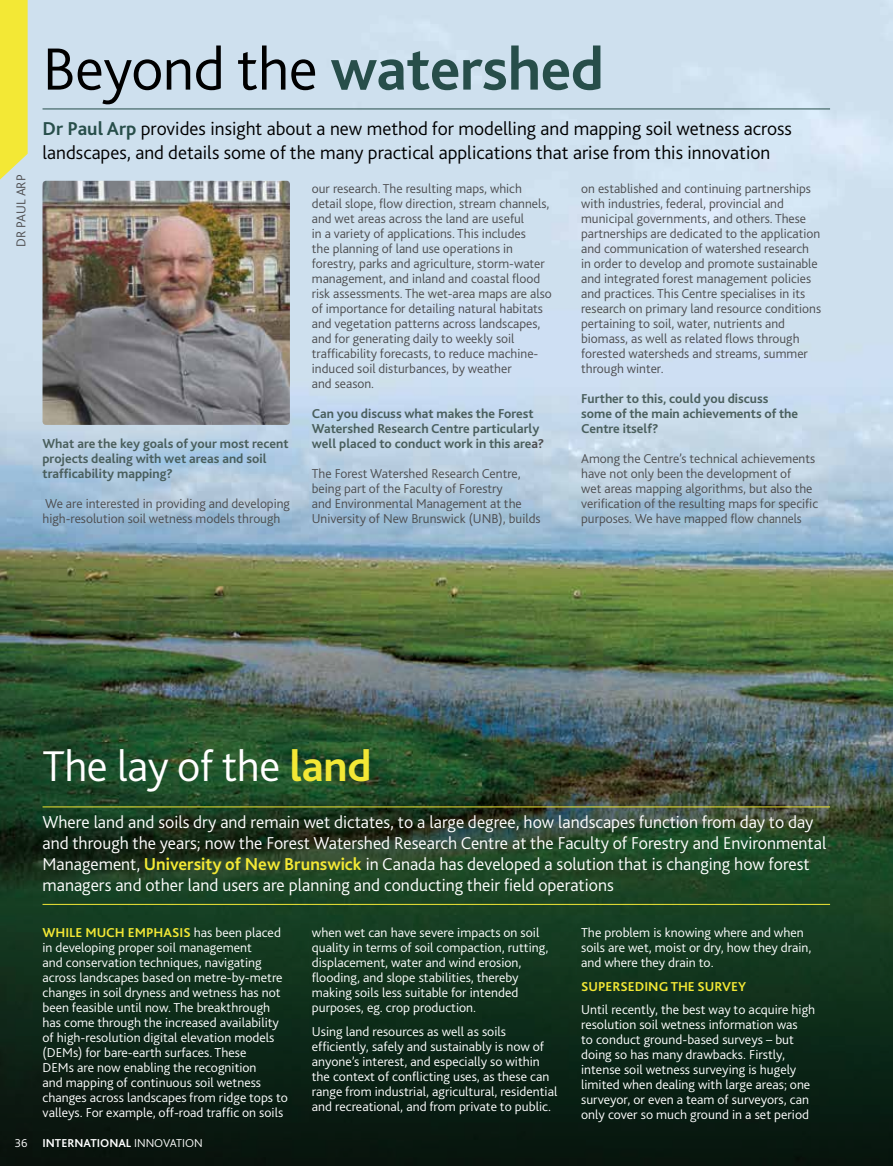
<style>
.page{position:relative;width:893px;height:1166px;background:#fff}
.page>*{position:absolute;margin:0;border:0;box-sizing:border-box;transform-origin:0 0}
.t1{font:300 62.25px "Bliss 2";letter-spacing:-.01em;color:#000}
.t2{font:300 45px "Bliss 2";letter-spacing:-.01em;color:#fff}
.t3{font:300 19.5px/24px "Bliss 2";color:#000}
.t4{font:300 18px/21px "Bliss 2";color:#fff}
.t5{font:300 13.5px/15px "Bliss 2";color:#4d4d4f}
.t6{font:300 13.5px/15px "Bliss 2";color:#fff}
.t7{font:700 13.5px/15px "Bliss 2";color:#495e5c}
.t8{font:700 13.5px "Bliss 2";color:#f3e835}
.t9{font:700 12px "Bliss 2";color:#fff}
.s1{font-weight:700;color:#274e4a}
.s2{color:#4d4d4f}
.s3{font-weight:700;color:#f3e835}
.s4{font-weight:300}
</style>
<div class="page">
<img style="left:0;top:540px;width:893px;height:625px">
<svg style="left:884px;top:573px;width:9px;height:398px;background:#3d5c39"></svg>
<hr style="left:43px;top:806px;width:787px;height:1px;background:#f3e835">
<hr style="left:43px;top:903px;width:787px;height:1px;background:#f3e835">
<img style="left:43px;top:181px;width:247px;height:244px">
<hr style="left:43px;top:108px;width:787px;height:1px;background:#274e4a">
<svg style="left:0;top:0;width:28px;height:179px;background:#efe743"></svg>
<h1 class="t1" style="left:43px;top:30px;width:563px">Beyond the <span class="s1">watershed</span></h1>
<p class="t5" style="left:13px;top:247px;width:74px;rotate:-90deg">DR PAUL ARP</p>
<h3 class="t3" style="left:43px;top:116px;width:751px"><span class="s1">Dr Paul Arp</span> provides insight about a new method for modelling and mapping soil wetness across landscapes, and details some of the many practical applications that arise from this innovation</h3>
<p class="t7" style="left:43px;top:435px;width:248px">What are the key goals of your most recent projects dealing with wet areas and soil trafficability mapping?</p>
<p class="t5" style="left:43px;top:495px;width:249px">We are interested in providing and developing high-resolution soil wetness models through</p>
<p class="t5" style="left:312px;top:180px;width:241px">our research. The resulting maps, which detail slope, flow direction, stream channels, and wet areas across the land are useful<br>in a variety of applications. This includes<br>the planning of land use operations in forestry, parks and agriculture, storm-water management, and inland and coastal flood risk assessments. The wet-area maps are also of importance for detailing natural habitats and vegetation patterns across landscapes, and for generating daily to weekly soil trafficability forecasts, to reduce machine&shy;induced soil disturbances, by weather<br>and season.</p>
<p class="t7" style="left:312px;top:405px;width:234px">Can you discuss what makes the Forest<br>Watershed Research Centre particularly well placed to conduct work in this are<span class="s2">a?</span></p>
<p class="t5" style="left:312px;top:465px;width:230px">The Forest Watershed Research Centre, being part of the Faculty of Forestry<br>and Environmental Management at the University of New Brunswick (UNB), builds</p>
<p class="t5" style="left:581px;top:180px;width:242px">on established and continuing partnerships with industries, federal, provincial and municipal governments, and others. These partnerships are dedicated to the application and communication of watershed research in order to develop and promote sustainable and integrated forest management policies and practices. This Centre specialises in its research on primary land resource conditions pertaining to soil, water, nutrients and biomass, as well as related flows through forested watersheds and streams, summer through winter.</p>
<p class="t7" style="left:581px;top:390px;width:219px">Further to this, could you discuss some of the main achievements of the<br>Centre itself?</p>
<p class="t5" style="left:581px;top:450px;width:238px">Among the Centre’s technical achievements have not only been the development of<br>wet areas mapping algorithms, but also the verification of the resulting maps for specific purposes. We have mapped flow channels</p>
<h2 class="t2" style="left:43px;top:737px;width:331px">The lay of the <span class="s3">land</span></h2>
<p class="t4" style="left:43px;top:811px;width:785px">Where land and soils dry and remain wet dictates, to a large degree, how landscapes function from day to day and through the years; now the Forest Watershed Research Centre at the Faculty of Forestry and Environmental Management, <span class="s3">University of New Brunswick</span> in Canada has developed a solution that is changing how forest managers and other land users are planning and conducting their field operations</p>
<p class="t6" style="left:43px;top:924px;width:247px"><span class="s3">WHILE MUCH EMPHASIS</span> has been placed in developing proper soil management<br>and conservation techniques, navigating across landscapes based on metre-by-metre changes in soil dryness and wetness has not been feasible until now. The breakthrough has come through the increased availability of high-resolution digital elevation models (DEMs) for bare-earth surfaces. These<br>DEMs are now enabling the recognition<br>and mapping of continuous soil wetness changes across landscapes from ridge tops to valleys. For example, off-road traffic on soils</p>
<p class="t6" style="left:312px;top:924px;width:238px">when wet can have severe impacts on soil quality in terms of soil compaction, rutting, displacement, water and wind erosion, flooding, and slope stabilities, thereby making soils less suitable for intended purposes, eg. crop production.</p>
<p class="t6" style="left:312px;top:1022px;width:247px">Using land resources as well as soils efficiently, safely and sustainably is now of anyone’s interest, and especially so within the context of conflicting uses, as these can range from industrial, agricultural, residential and recreational, and from private to public.</p>
<p class="t6" style="left:581px;top:924px;width:232px">The problem is knowing where and when soils are wet, moist or dry, how they drain, and where they drain to.</p>
<p class="t8" style="left:581px;top:977px;width:167px">SUPERSEDING THE SURVEY</p>
<p class="t6" style="left:581px;top:1001px;width:236px">Until recently, the best way to acquire high resolution soil wetness information was<br>to conduct ground-based surveys – but doing so has many drawbacks. Firstly, intense soil wetness surveying is hugely limited when dealing with large areas; one surveyor, or even a team of surveyors, can only cover so much ground in a set period</p>
<p class="t9" style="left:15px;top:1135px;width:189px"><span class="s4">36</span> INTERNATIONAL <span class="s4">INNOVATION</span></p>
</div>
